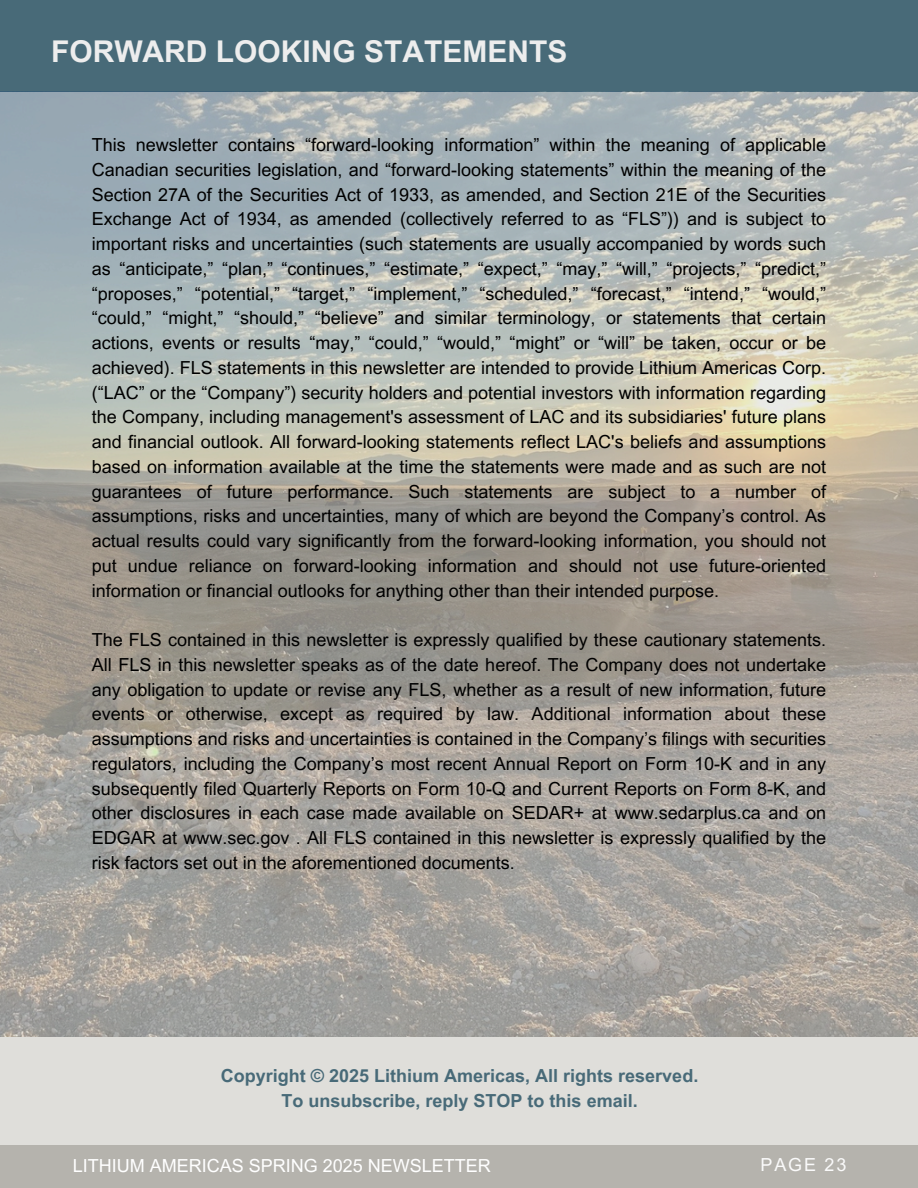
<style>
.page{position:relative;width:918px;height:1188px;background:#dfdeda}
.page>*{position:absolute;margin:0;border:0;box-sizing:border-box;transform-origin:0 0}
.t1{font:700 30px "Arial MT Pro";color:#ededed}
.t2{font:18px/24.8px "Arial MT Pro";color:#000;text-align:justify}
.t3{font:700 18px/24.8px "Arial MT Pro";color:#486a78;text-align:center}
.t4{font:18px "Arial MT Pro";color:#fff}
.t5{font:18px "Arial MT Pro";letter-spacing:.1em;color:#fafafa}
</style>
<div class="page">
<div style="left:0;top:0;width:918px;height:92px;background:#486a78"></div>
<div style="left:0;top:1145px;width:918px;height:43px;background:#b5b3ad"></div>
<img style="left:0;top:92px;width:918px;height:945px">
<p class="t1" style="left:51px;top:40px;width:518px">FORWARD LOOKING STATEMENTS</p>
<h1 class="t2" style="left:92px;top:135px;width:736px">This newsletter contains “forward-looking information” within the meaning of applicable Canadian securities legislation, and “forward-looking statements” within the meaning of the Section 27A of the Securities Act of 1933, as amended, and Section 21E of the Securities Exchange Act of 1934, as amended (collectively referred to as “FLS”)) and is subject to important risks and uncertainties (such statements are usually accompanied by words such as “anticipate,” “plan,” “continues,” “estimate,” “expect,” “may,” “will,” “projects,” “predict,” “proposes,” “potential,” “target,” “implement,” “scheduled,” “forecast,” “intend,” “would,” “could,” “might,” “should,” “believe” and similar terminology, or statements that certain actions, events or results “may,” “could,” “would,” “might” or “will” be taken, occur or be achieved). FLS statements in this newsletter are intended to provide Lithium Americas Corp. (“LAC” or the “Company”) security holders and potential investors with information regarding the Company, including management's assessment of LAC and its subsidiaries' future plans and financial outlook. All forward-looking statements reflect LAC's beliefs and assumptions based on information available at the time the statements were made and as such are not guarantees of future performance. Such statements are subject to a number of assumptions, risks and uncertainties, many of which are beyond the Company’s control. As actual results could vary significantly from the forward-looking information, you should not put undue reliance on forward-looking information and should not use future-oriented information or financial outlooks for anything other than their intended purpose.</h1>
<p class="t2" style="left:92px;top:630px;width:736px">The FLS contained in this newsletter is expressly qualified by these cautionary statements.<br>All FLS in this newsletter speaks as of the date hereof. The Company does not undertake any obligation to update or revise any FLS, whether as a result of new information, future events or otherwise, except as required by law. Additional information about these assumptions and risks and uncertainties is contained in the Company’s filings with securities regulators, including the Company’s most recent Annual Report on Form 10-K and in any subsequently filed Quarterly Reports on Form 10-Q and Current Reports on Form 8-K, and other disclosures in each case made available on SEDAR+ at www.sedarplus.ca and on EDGAR at www.sec.gov . All FLS contained in this newsletter is expressly qualified by the risk factors set out in the aforementioned documents.</p>
<p class="t3" style="left:221px;top:1066px;width:479px">Copyright © 2025 Lithium Americas, All rights reserved.<br>To unsubscribe, reply STOP to this email.</p>
<h3 class="t4" style="left:73px;top:1159px;width:420px">LITHIUM AMERICAS SPRING 2025 NEWSLETTER</h3>
<h2 class="t5" style="left:761px;top:1158px;width:87px">PAGE 23</h2>
</div>
